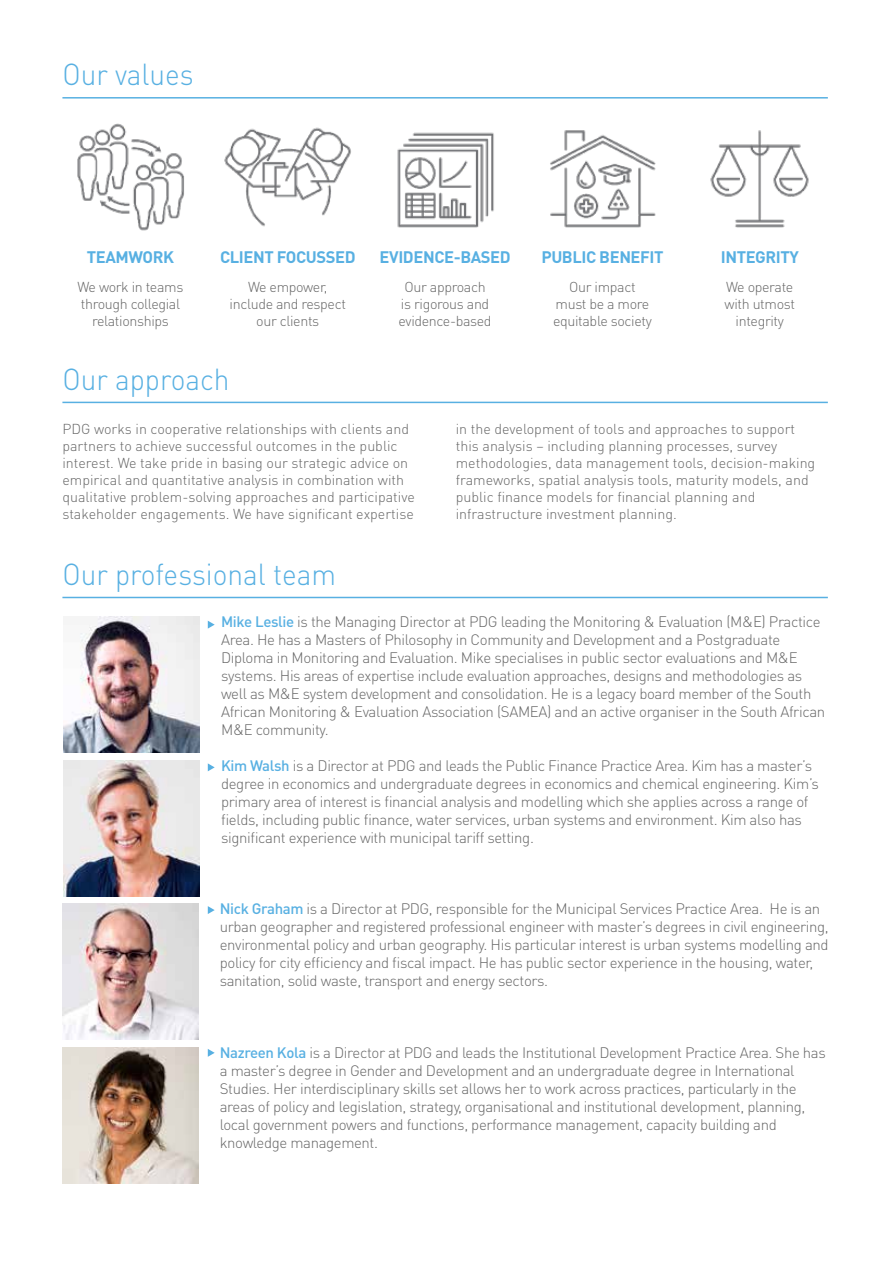
<style>
.page{position:relative;width:893px;height:1263px;background:#fff}
.page>*{position:absolute;margin:0;border:0;box-sizing:border-box;transform-origin:0 0}
.t1{font:300 30px "DIN Pro";color:#58b0e2;scale:.94 1}
.t2{font:700 16.5px "DIN Pro";letter-spacing:-.025em;color:#58b0e2}
.t3{font:300 15px/18px "DIN Pro";letter-spacing:-.025em;color:#666}
.t4{font:300 14.25px/17.1px "DIN Pro";color:#666}
.t5{font:300 14.25px/17.1px "DIN Pro";letter-spacing:-.025em;color:#666;text-align:center}
.s1{font-weight:500;color:#58b0e2}
</style>
<div class="page">
<img style="left:77px;top:123px;width:107px;height:108px">
<img style="left:224px;top:127px;width:127px;height:100px">
<img style="left:550px;top:130px;width:106px;height:98px">
<img style="left:397px;top:132px;width:97px;height:96px">
<img style="left:710px;top:130px;width:99px;height:98px">
<hr style="left:62px;top:97px;width:766px;height:2px;background:#58b0e2">
<hr style="left:62px;top:402px;width:766px;height:1px;background:#58b0e2">
<hr style="left:62px;top:597px;width:766px;height:1px;background:#58b0e2">
<svg style="left:208px;top:621px;width:7px;height:8px"></svg>
<svg style="left:208px;top:763px;width:7px;height:8px"></svg>
<svg style="left:208px;top:906px;width:7px;height:8px"></svg>
<svg style="left:208px;top:1049px;width:7px;height:8px"></svg>
<img style="left:64px;top:760px;width:136px;height:136px">
<img style="left:62px;top:1047px;width:137px;height:136px">
<img style="left:64px;top:616px;width:136px;height:136px">
<img style="left:62px;top:904px;width:137px;height:136px">
<h1 class="t1" style="left:62px;top:54px;width:141px">Our values</h1>
<p class="t2" style="left:87px;top:246px;width:89px">TEAMWORK</p>
<p class="t5" style="left:78px;top:277px;width:107px">We work in teams through collegial relationships</p>
<p class="t2" style="left:220px;top:246px;width:137px">CLIENT FOCUSSED</p>
<p class="t5" style="left:230px;top:277px;width:118px">We empower, include and respect our clients</p>
<p class="t2" style="left:380px;top:246px;width:133px">EVIDENCE-BASED</p>
<p class="t5" style="left:399px;top:277px;width:95px">Our approach is rigorous and evidence-based</p>
<p class="t2" style="left:541px;top:246px;width:124px">PUBLIC BENEFIT</p>
<p class="t5" style="left:553px;top:277px;width:100px">Our impact must be a more equitable society</p>
<p class="t2" style="left:721px;top:246px;width:80px">INTEGRITY</p>
<p class="t5" style="left:725px;top:277px;width:72px">We operate with utmost integrity</p>
<h1 class="t1" style="left:62px;top:358px;width:179px">Our approach</h1>
<p class="t4" style="left:62px;top:419px;width:354px">PDG works in cooperative relationships with clients and partners to achieve successful outcomes in the public interest. We take pride in basing our strategic advice on empirical and quantitative analysis in combination with qualitative problem-solving approaches and participative stakeholder engagements. We have significant expertise</p>
<p class="t4" style="left:456px;top:419px;width:361px">in the development of tools and approaches to support this analysis – including planning processes, survey methodologies, data management tools, decision-making frameworks, spatial analysis tools, maturity models, and public finance models for financial planning and infrastructure investment planning.</p>
<h1 class="t1" style="left:62px;top:554px;width:293px">Our professional team</h1>
<p class="t3" style="left:221px;top:612px;width:606px"><span class="s1">Mike Leslie</span> is the Managing Director at PDG leading the Monitoring &amp; Evaluation (M&amp;E) Practice Area. He has a Masters of Philosophy in Community and Development and a Postgraduate Diploma in Monitoring and Evaluation. Mike specialises in public sector evaluations and M&amp;E systems. His areas of expertise include evaluation approaches, designs and methodologies as well as M&amp;E system development and consolidation. He is a legacy board member of the South African Monitoring &amp; Evaluation Association (SAMEA) and an active organiser in the South African M&amp;E community.</p>
<p class="t3" style="left:221px;top:756px;width:599px"><span class="s1">Kim Walsh</span> is a Director at PDG and leads the Public Finance Practice Area. Kim has a master’s degree in economics and undergraduate degrees in economics and chemical engineering. Kim’s primary area of interest is financial analysis and modelling which she applies across a range of fields, including public finance, water services, urban systems and environment. Kim also has significant experience with municipal tariff setting.</p>
<p class="t3" style="left:220px;top:899px;width:611px"><span class="s1">Nick Graham</span> is a Director at PDG, responsible for the Municipal Services Practice Area. He is an urban geographer and registered professional engineer with master’s degrees in civil engineering, environmental policy and urban geography. His particular interest is urban systems modelling and policy for city efficiency and fiscal impact. He has public sector experience in the housing, water, sanitation, solid waste, transport and energy sectors.</p>
<p class="t3" style="left:220px;top:1043px;width:608px"><span class="s1">Nazreen Kola</span> is a Director at PDG and leads the Institutional Development Practice Area. She has a master’s degree in Gender and Development and an undergraduate degree in International Studies. Her interdisciplinary skills set allows her to work across practices, particularly in the areas of policy and legislation, strategy, organisational and institutional development, planning, local government powers and functions, performance management, capacity building and knowledge management.</p>
</div>
